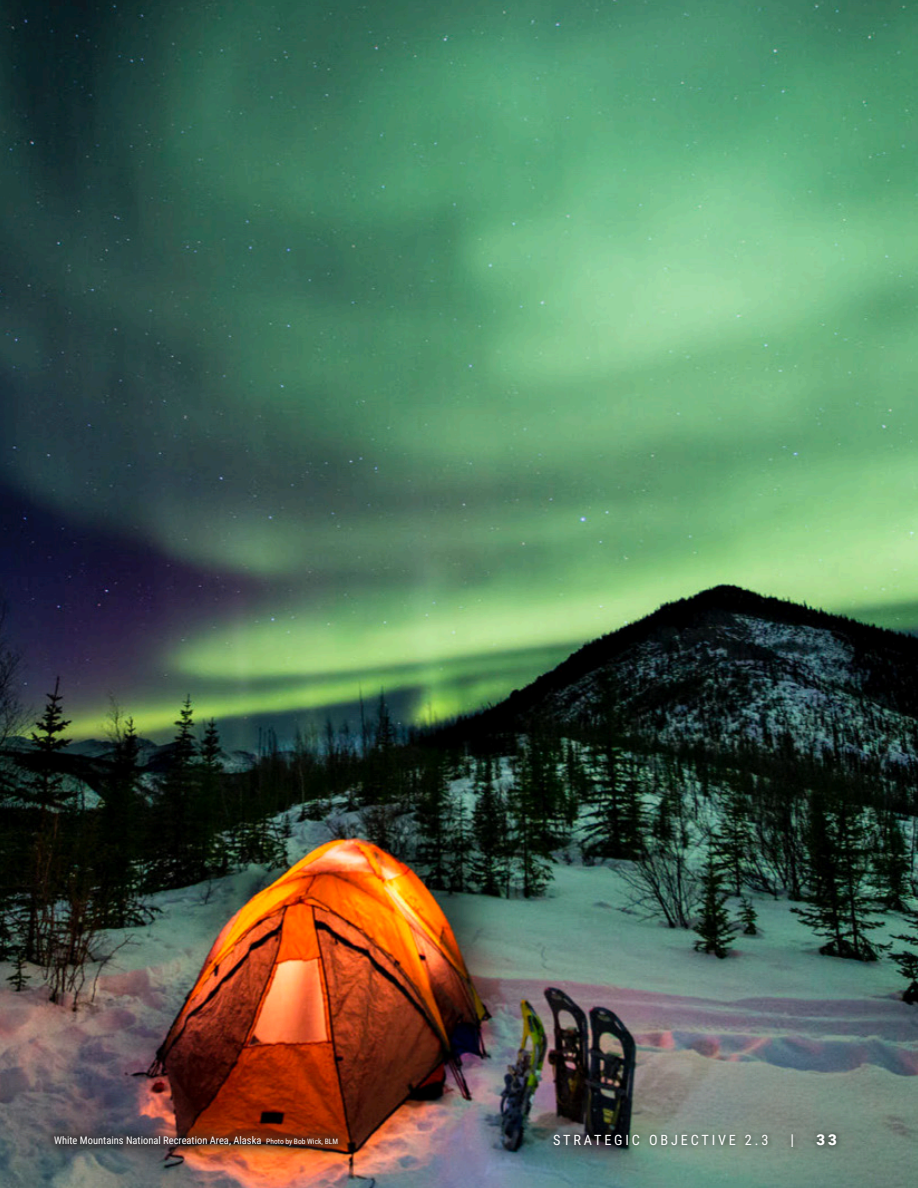
<style>
.page{position:relative;width:918px;height:1188px;background:#fff}
.page>*{position:absolute;margin:0;border:0;box-sizing:border-box;transform-origin:0 0}
.t1{font:900 15px "Roboto";color:#fff}
.t2{font:15px "Roboto Condensed";color:#fff}
.t3{font:14.25px "Roboto Condensed";letter-spacing:.2em;color:#fff}
.t4{font:10.5px "Roboto Condensed";color:#fff}
.s1{font-size:7.5px}
</style>
<div class="page">
<img style="left:0;top:0;width:918px;height:1188px">
<div style="left:547px;top:1128px;width:296px;height:26px;background:#000;opacity:.75"></div>
<div style="left:40px;top:1122px;width:312px;height:37px;background:#231f20;opacity:.7"></div>
<p class="t4" style="left:54px;top:1133px;width:286px">White Mountains National Recreation Area, Alaska <span class="s1">Photo by Bob Wick, BLM</span></p>
<h2 class="t3" style="left:553px;top:1130px;width:217px">STRATEGIC OBJECTIVE 2.3</h2>
<h1 class="t2" style="left:791px;top:1129px;width:5px">|</h1>
<h1 class="t1" style="left:817px;top:1129px;width:22px">33</h1>
</div>
